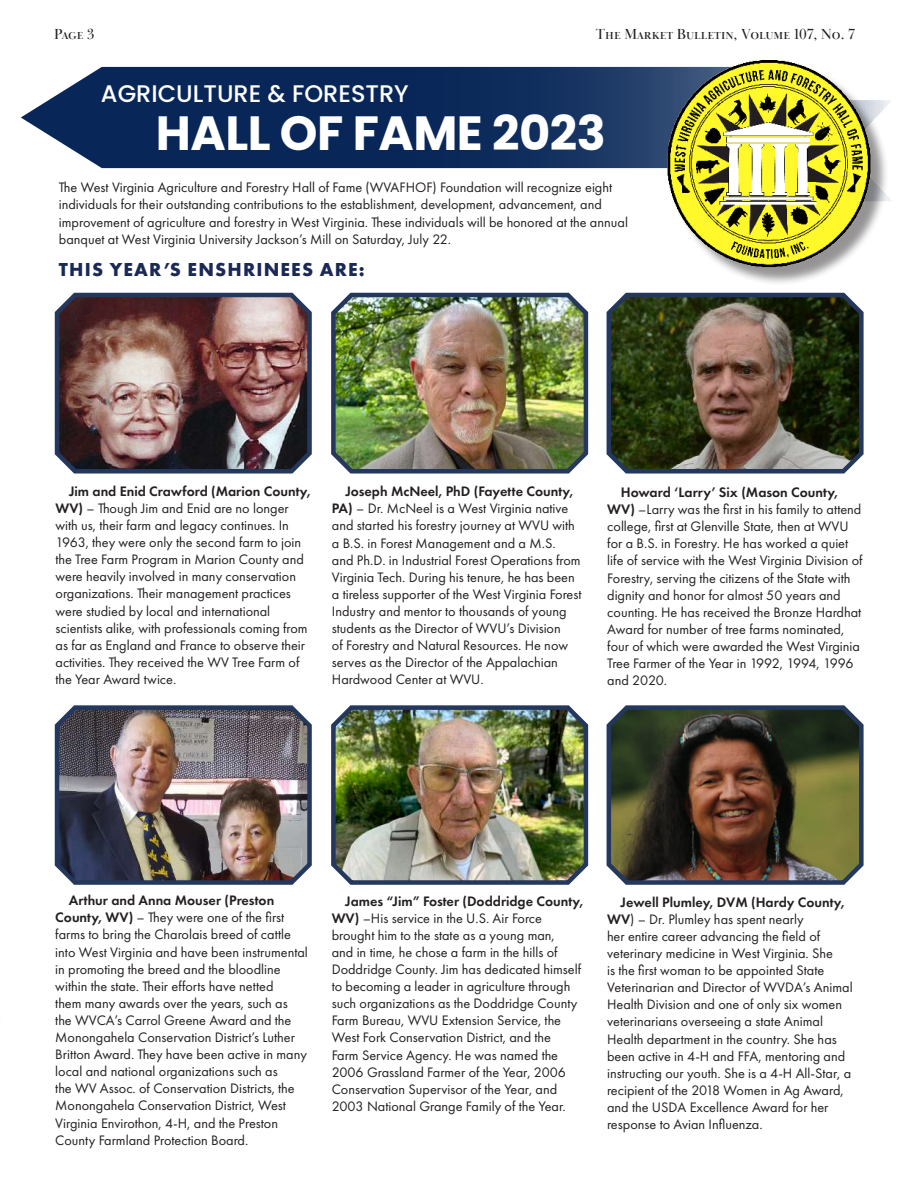
<style>
.page{position:relative;width:918px;height:1188px;background:#fff}
.page>*{position:absolute;margin:0;border:0;box-sizing:border-box;transform-origin:0 0}
.t1{font:700 48px "Poppins";letter-spacing:-.01em;color:#fff}
.t2{font:500 24px "Poppins";color:#fff}
.t3{font:700 19.5px "Futura PT";letter-spacing:.06em;color:#1a2956}
.t4{font:15px "Baskerville Display PT";color:#231f20}
.t5{font:14.25px/17.1px "Futura PT";color:#231f20}
.s1{font-weight:600}
</style>
<div class="page">
<svg style="left:21px;top:67px;width:642px;height:101px;background:#1c3965"></svg>
<img style="left:663px;top:60px;width:228px;height:223px">
<img style="left:54px;top:292px;width:258px;height:182px">
<img style="left:331px;top:292px;width:258px;height:182px">
<img style="left:606px;top:292px;width:258px;height:182px">
<img style="left:54px;top:705px;width:258px;height:180px">
<img style="left:331px;top:705px;width:258px;height:180px">
<img style="left:606px;top:705px;width:258px;height:180px">
<p class="t4" style="left:54px;top:25px;width:42px">Page 3</p>
<p class="t4" style="left:596px;top:25px;width:261px">The Market Bulletin, Volume 107, No. 7</p>
<h2 class="t2" style="left:101px;top:80px;width:309px">AGRICULTURE &amp; FORESTRY</h2>
<h1 class="t1" style="left:156px;top:105px;width:451px">HALL OF FAME 2023</h1>
<p class="t5" style="left:59px;top:179px;width:571px">The West Virginia Agriculture and Forestry Hall of Fame (WVAFHOF) Foundation will recognize eight individuals for their outstanding contributions to the establishment, development, advancement, and improvement of agriculture and forestry in West Virginia. These individuals will be honored at the annual banquet at West Virginia University Jackson’s Mill on Saturday, July 22.</p>
<h3 class="t3" style="left:59px;top:256px;width:307px">THIS YEAR’S ENSHRINEES ARE:</h3>
<p class="t5" style="left:56px;top:482px;width:257px;text-indent:14px"><span class="s1">Jim and Enid Crawford (Marion County, WV)</span> – Though Jim and Enid are no longer with us, their farm and legacy continues. In 1963, they were only the second farm to join the Tree Farm Program in Marion County and were heavily involved in many conservation organizations. Their management practices were studied by local and international scientists alike, with professionals coming from as far as England and France to observe their activities. They received the WV Tree Farm of the Year Award twice.</p>
<p class="t5" style="left:332px;top:483px;width:251px;text-indent:14px"><span class="s1">Joseph McNeel, PhD (Fayette County, PA)</span> – Dr. McNeel is a West Virginia native and started his forestry journey at WVU with a B.S. in Forest Management and a M.S.<br>and Ph.D. in Industrial Forest Operations from Virginia Tech. During his tenure, he has been a tireless supporter of the West Virginia Forest Industry and mentor to thousands of young students as the Director of WVU’s Division<br>of Forestry and Natural Resources. He now serves as the Director of the Appalachian Hardwood Center at WVU.</p>
<p class="t5" style="left:607px;top:484px;width:257px;text-indent:14px"><span class="s1">Howard ‘Larry’ Six (Mason County, WV)</span> –Larry was the first in his family to attend college, first at Glenville State, then at WVU for a B.S. in Forestry. He has worked a quiet life of service with the West Virginia Division of Forestry, serving the citizens of the State with dignity and honor for almost 50 years and counting. He has received the Bronze Hardhat Award for number of tree farms nominated, four of which were awarded the West Virginia Tree Farmer of the Year in 1992, 1994, 1996 and 2020.</p>
<p class="t5" style="left:55px;top:892px;width:254px;text-indent:14px"><span class="s1">Arthur and Anna Mouser (Preston County, WV)</span> – They were one of the first farms to bring the Charolais breed of cattle into West Virginia and have been instrumental in promoting the breed and the bloodline within the state. Their efforts have netted<br>them many awards over the years, such as<br>the WVCA’s Carrol Greene Award and the Monongahela Conservation District’s Luther Britton Award. They have been active in many local and national organizations such as<br>the WV Assoc. of Conservation Districts, the Monongahela Conservation District, West Virginia Envirothon, 4-H, and the Preston County Farmland Protection Board.</p>
<p class="t5" style="left:332px;top:892px;width:253px;text-indent:14px"><span class="s1">James “Jim” Foster (Doddridge County, WV)</span> –His service in the U.S. Air Force brought him to the state as a young man,<br>and in time, he chose a farm in the hills of Doddridge County. Jim has dedicated himself to becoming a leader in agriculture through such organizations as the Doddridge County Farm Bureau, WVU Extension Service, the West Fork Conservation District, and the<br>Farm Service Agency. He was named the 2006 Grassland Farmer of the Year, 2006<br>Conservation Supervisor of the Year, and 2003 National Grange Family of the Year.</p>
<p class="t5" style="left:607px;top:893px;width:247px;text-indent:14px"><span class="s1">Jewell Plumley, DVM (Hardy County, WV</span>) – Dr. Plumley has spent nearly<br>her entire career advancing the field of veterinary medicine in West Virginia. She<br>is the first woman to be appointed State Veterinarian and Director of WVDA’s Animal Health Division and one of only six women veterinarians overseeing a state Animal Health department in the country. She has been active in 4-H and FFA, mentoring and instructing our youth. She is a 4-H All-Star, a recipient of the 2018 Women in Ag Award, and the USDA Excellence Award for her response to Avian Influenza.</p>
</div>
